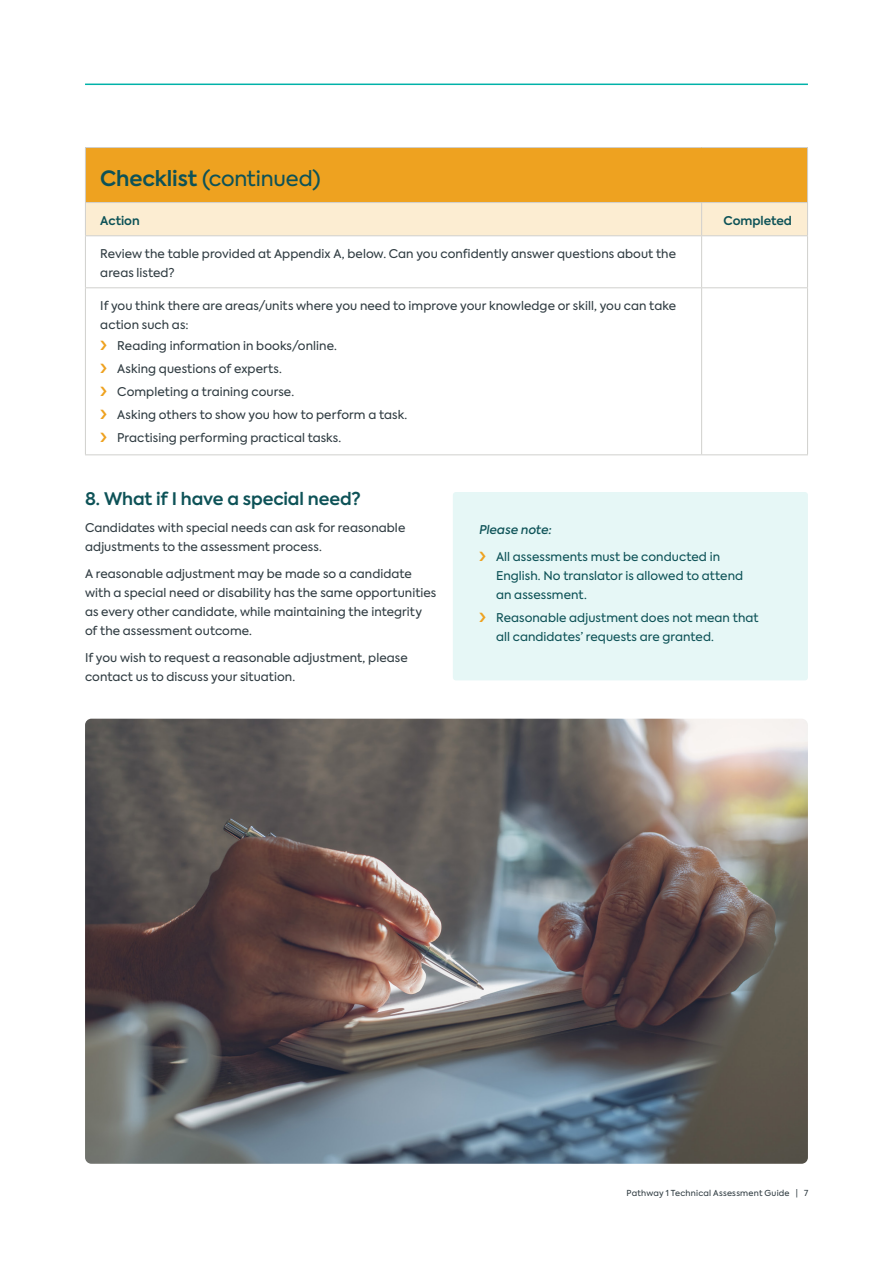
<style>
.page{position:relative;width:893px;height:1263px;background:#fff}
.page>*{position:absolute;margin:0;border:0;box-sizing:border-box;transform-origin:0 0}
.Body_Copy{font:21px "Axiforma";letter-spacing:-.01em;color:#0d5257}
.Body_copy{font:600 17.25px "Axiforma";letter-spacing:-.01em;color:#0d5257}
.t1{font:12px/18.8px "Axiforma";letter-spacing:.005em;color:#303c42}
.t2{font:12px/18.8px "Axiforma";letter-spacing:.005em;color:#0d5257}
.t3{font:600 12px "Axiforma";color:#0d5257}
.t4{font:italic 500 12px "Axiforma";color:#0d5257}
.t5{font:8.25px "Axiforma";letter-spacing:.025em;color:#303c42}
.s1{font-weight:600}
</style>
<div class="page">
<hr style="left:85px;top:84px;width:723px;height:1px;background:#00b2a9">
<img style="left:85px;top:719px;width:723px;height:445px">
<div style="left:85px;top:147px;width:722px;height:56px;background:#eea220"></div>
<div style="left:86px;top:203px;width:721px;height:32px;background:#fcedd2"></div>
<hr style="left:85px;top:147px;width:617px;height:1px;background:#d0d0cd">
<hr style="left:85px;top:148px;width:1px;height:54px;background:#d0d0cd">
<hr style="left:702px;top:147px;width:106px;height:1px;background:#d0d0cd">
<hr style="left:807px;top:148px;width:1px;height:54px;background:#d0d0cd">
<hr style="left:85px;top:202px;width:617px;height:1px;background:#d0d0cd">
<hr style="left:85px;top:203px;width:1px;height:32px;background:#d0d0cd">
<hr style="left:702px;top:202px;width:106px;height:1px;background:#d0d0cd">
<hr style="left:701px;top:203px;width:1px;height:32px;background:#d0d0cd">
<hr style="left:807px;top:203px;width:1px;height:32px;background:#d0d0cd">
<hr style="left:85px;top:235px;width:617px;height:1px;background:#d0d0cd">
<hr style="left:85px;top:236px;width:1px;height:51px;background:#d0d0cd">
<hr style="left:702px;top:235px;width:106px;height:1px;background:#d0d0cd">
<hr style="left:701px;top:236px;width:1px;height:51px;background:#d0d0cd">
<hr style="left:807px;top:236px;width:1px;height:51px;background:#d0d0cd">
<hr style="left:85px;top:287px;width:617px;height:1px;background:#d0d0cd">
<hr style="left:85px;top:288px;width:1px;height:166px;background:#d0d0cd">
<hr style="left:702px;top:287px;width:106px;height:1px;background:#d0d0cd">
<hr style="left:701px;top:288px;width:1px;height:166px;background:#d0d0cd">
<hr style="left:807px;top:288px;width:1px;height:166px;background:#d0d0cd">
<hr style="left:85px;top:454px;width:617px;height:1px;background:#d0d0cd">
<hr style="left:702px;top:454px;width:106px;height:1px;background:#d0d0cd">
<div style="left:453px;top:492px;width:355px;height:188px;background:#e6f7f6;border-radius:3px"></div>
<p class="Body_Copy" style="left:100px;top:164px;width:222px"><span class="s1">Checklist</span> (continued)</p>
<p class="t3" style="left:100px;top:213px;width:41px">Action</p>
<p class="t3" style="left:723px;top:213px;width:70px">Completed</p>
<p class="t1" style="left:100px;top:245px;width:577px">Review the table provided at Appendix A, below. Can you confidently answer questions about the areas listed?</p>
<p class="t1" style="left:100px;top:297px;width:577px">If you think there are areas/units where you need to improve your knowledge or skill, you can take action such as:</p>
<p class="t1" style="left:117px;top:337px;width:221px">Reading information in books/online.</p>
<p class="t1" style="left:117px;top:360px;width:166px">Asking questions of experts.</p>
<p class="t1" style="left:117px;top:383px;width:178px">Completing a training course.</p>
<p class="t1" style="left:117px;top:406px;width:291px">Asking others to show you how to perform a task.</p>
<p class="t1" style="left:117px;top:429px;width:225px">Practising performing practical tasks.</p>
<p class="Body_copy" style="left:85px;top:487px;width:277px">8. What if I have a special need?</p>
<p class="t1" style="left:85px;top:519px;width:322px">Candidates with special needs can ask for reasonable adjustments to the assessment process.</p>
<p class="t1" style="left:85px;top:565px;width:353px">A reasonable adjustment may be made so a candidate with a special need or disability has the same opportunities as every other candidate, while maintaining the integrity of the assessment outcome.</p>
<p class="t1" style="left:85px;top:648px;width:324px">If you wish to request a reasonable adjustment, please contact us to discuss your situation.</p>
<p class="t4" style="left:479px;top:522px;width:74px">Please note:</p>
<p class="t2" style="left:496px;top:548px;width:249px">All assessments must be conducted in<br>English. No translator is allowed to attend an assessment.</p>
<p class="t2" style="left:496px;top:608px;width:264px">Reasonable adjustment does not mean that all candidates’ requests are granted.</p>
<p class="t5" style="left:627px;top:1188px;width:183px">Pathway 1 Technical Assessment Guide | 7</p>
</div>
